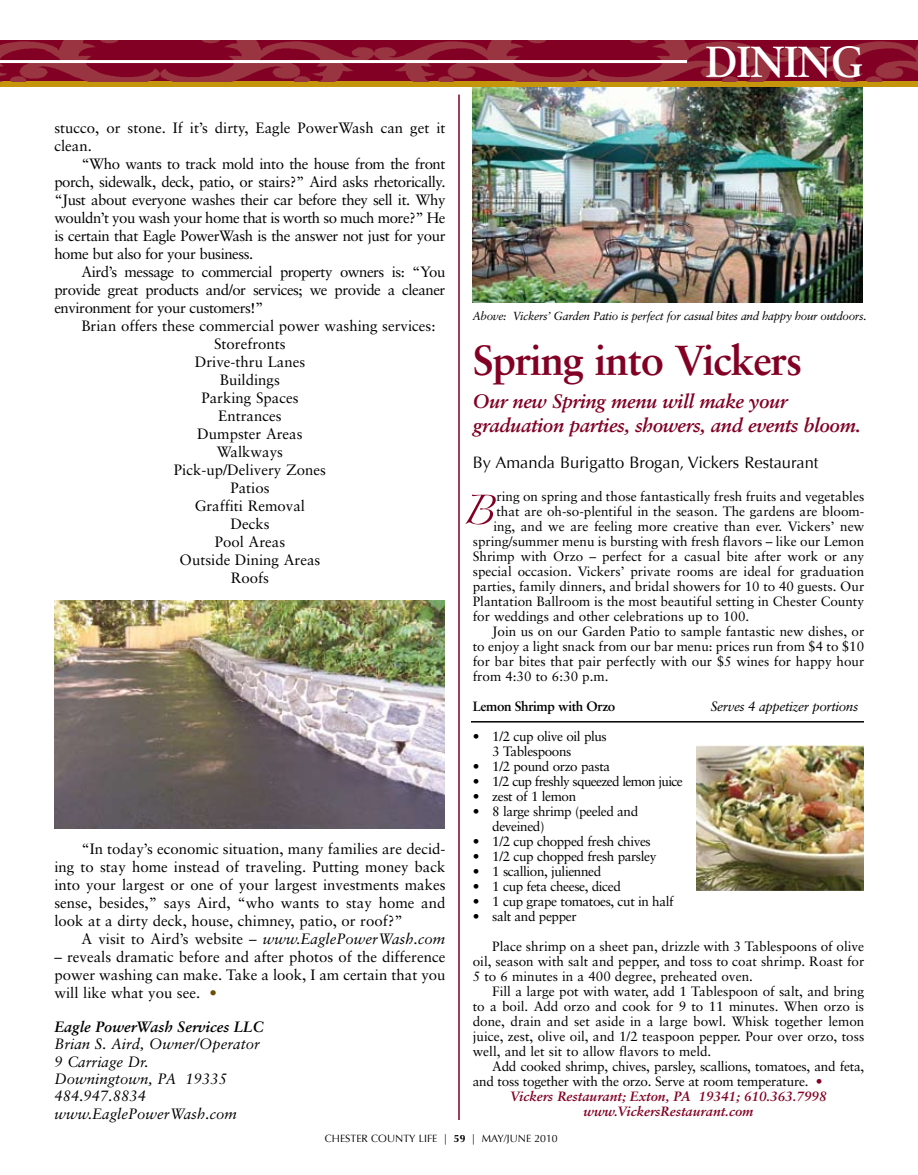
<style>
.page{position:relative;width:918px;height:1175px;background:#fff}
.page>*{position:absolute;margin:0;border:0;box-sizing:border-box;transform-origin:0 0}
.t1{font:700 43.5px "Sabon";color:#fff;scale:.93 1}
.t2{font:700 42px "Sabon";letter-spacing:-.025em;color:#820024}
.t3{font:italic 700 19.5px/24px "Sabon";letter-spacing:-.02em;color:#820024}
.t4{font:16.5px "Optima";color:#000}
.t5{font:15px/18px "Sabon";color:#000}
.t6{font:15px/18px "Sabon";letter-spacing:-.03em;color:#000}
.t7{font:italic 15px/17.4px "Sabon";color:#000}
.t8{font:italic 700 15px "Sabon";color:#000}
.t9{font:13.5px/15px "Sabon";color:#000;text-align:justify}
.t10{font:13.5px/15px "Sabon";letter-spacing:-.03em;color:#000}
.t11{font:13.5px "Sabon";letter-spacing:-.02em;color:#000}
.t12{font:italic 700 13.5px "Sabon";color:#820024}
.t13{font:13.5px "Sabon";letter-spacing:-.05em;color:#000}
.t14{font:italic 13.5px "Sabon";letter-spacing:-.03em;color:#000}
.t15{font:700 13.5px "Sabon";letter-spacing:-.03em;color:#000}
.t16{font:italic 11.7px "Sabon";letter-spacing:-.03em;color:#000}
.t17{font:10.5px "Optima";color:#000}
.s1{font-style:normal}
.s2{color:#6a4f00}
.s3{color:#820024}
.s4{font-weight:700}
</style>
<div class="page">
<img style="left:54px;top:600px;width:390px;height:228px">
<img style="left:472px;top:86px;width:390px;height:216px">
<svg style="left:465px;top:494px;width:31px;height:30px"></svg>
<img style="left:697px;top:746px;width:167px;height:144px">
<hr style="left:471px;top:721px;width:393px;height:1px;background:#000">
<hr style="left:458px;top:94px;width:2px;height:1026px;background:#820024">
<div style="left:0;top:72px;width:918px;height:14px;background:#c5960c"></div>
<img style="left:0;top:40px;width:918px;height:41px">
<hr style="left:0;top:60px;width:687px;height:3px;background:#fff">
<p class="t5" style="left:54px;top:119px;width:393px">stucco, or stone. If it’s dirty, Eagle PowerWash can get it clean.</p>
<p class="t6" style="left:54px;top:155px;width:393px;text-indent:27px">“Who wants to track mold into the house from the front porch, sidewalk, deck, patio, or stairs?” Aird asks rhetorically. “Just about everyone washes their car before they sell it. Why wouldn’t you wash your home that is worth so much more?” He is certain that Eagle PowerWash is the answer not just for your home but also for your business.<br>Aird’s message to commercial property owners is: “You provide great products and/or services; we provide a cleaner environment for your customers!”</p>
<p class="t5" style="left:81px;top:317px;width:356px">Brian offers these commercial power washing services:</p>
<p class="t5" style="left:214px;top:335px;width:73px">Storefronts</p>
<p class="t5" style="left:195px;top:353px;width:112px">Drive-thru Lanes</p>
<p class="t5" style="left:220px;top:371px;width:62px">Buildings</p>
<p class="t5" style="left:201px;top:389px;width:99px">Parking Spaces</p>
<p class="t5" style="left:218px;top:407px;width:65px">Entrances</p>
<p class="t5" style="left:197px;top:425px;width:107px">Dumpster Areas</p>
<p class="t5" style="left:217px;top:443px;width:68px">Walkways</p>
<p class="t5" style="left:174px;top:461px;width:154px">Pick-up/Delivery Zones</p>
<p class="t5" style="left:230px;top:479px;width:41px">Patios</p>
<p class="t5" style="left:195px;top:497px;width:112px">Graffiti Removal</p>
<p class="t5" style="left:230px;top:515px;width:41px">Decks</p>
<p class="t5" style="left:215px;top:533px;width:72px">Pool Areas</p>
<p class="t5" style="left:180px;top:551px;width:142px">Outside Dining Areas</p>
<p class="t5" style="left:231px;top:569px;width:40px">Roofs</p>
<p class="t5" style="left:54px;top:839px;width:393px;text-indent:27px">“In today’s economic situation, many families are decid&shy;ing to stay home instead of traveling. Putting money back into your largest or one of your largest investments makes sense, besides,” says Aird, “who wants to stay home and look at a dirty deck, house, chimney, patio, or roof?”<br>A</p>
<p class="t7" style="left:98px;top:929px;width:349px"><span class="s1">visit to Aird’s website –</span> www.EaglePowerWash.com</p>
<p class="t5" style="left:54px;top:947px;width:393px;text-align:justify">– reveals dramatic before and after photos of the difference power washing can make. Take a look, I am certain that you will like what you see. <span class="s2">•</span></p>
<p class="t8" style="left:54px;top:1017px;width:211px">Eagle PowerWash Services LLC</p>
<p class="t7" style="left:54px;top:1035px;width:207px">Brian S. Aird, Owner/Operator<br>9 Carriage Dr.<br>Downingtown, PA 19335<br>484.947.8834 www.EaglePowerWash.com</p>
<h1 class="t1" style="left:706px;top:35px;width:158px">dining</h1>
<p class="t16" style="left:472px;top:309px;width:396px">Above: Vickers’ Garden Patio is perfect for casual bites and happy hour outdoors.</p>
<h2 class="t2" style="left:473px;top:334px;width:331px">Spring into Vickers</h2>
<h3 class="t3" style="left:473px;top:389px;width:390px">Our new Spring menu will make your graduation parties, showers, and events bloom.</h3>
<p class="t4" style="left:473px;top:453px;width:347px">By Amanda Burigatto Brogan, Vickers Restaurant</p>
<p class="t9" style="left:496px;top:488px;width:369px">ring on spring and those fantastically fresh fruits and vegetables</p>
<p class="t9" style="left:496px;top:503px;width:369px">that are oh-so-plentiful in the season. The gardens are bloom-</p>
<p class="t9" style="left:494px;top:518px;width:372px">ing, and we are feeling more creative than ever. Vickers’ new</p>
<p class="t9" style="left:473px;top:533px;width:393px">spring/summer menu is bursting with fresh flavors – like our Lemon</p>
<p class="t9" style="left:473px;top:548px;width:393px">Shrimp with Orzo – perfect for a casual bite after work or any</p>
<p class="t9" style="left:473px;top:563px;width:393px">special occasion. Vickers’ private rooms are ideal for graduation</p>
<p class="t9" style="left:473px;top:578px;width:393px">parties, family dinners, and bridal showers for 10 to 40 guests. Our</p>
<p class="t9" style="left:473px;top:593px;width:393px">Plantation Ballroom is the most beautiful setting in Chester County</p>
<p class="t9" style="left:473px;top:608px;width:278px">for weddings and other celebrations up to 100.</p>
<p class="t9" style="left:473px;top:623px;width:393px">Join us on our Garden Patio to sample fantastic new dishes, or</p>
<p class="t9" style="left:473px;top:638px;width:393px">to enjoy a light snack from our bar menu: prices run from $4 to $10</p>
<p class="t9" style="left:473px;top:653px;width:393px">for bar bites that pair perfectly with our $5 wines for happy hour</p>
<p class="t9" style="left:473px;top:668px;width:137px">from 4:30 to 6:30 p.m.</p>
<p class="t15" style="left:473px;top:698px;width:144px">Lemon Shrimp with Orzo</p>
<p class="t14" style="left:711px;top:698px;width:149px">Serves 4 appetizer portions</p>
<p class="t10" style="left:492px;top:728px;width:116px;text-indent:-19px">• 1/2 cup olive oil plus<br>3 Tablespoons</p>
<p class="t10" style="left:473px;top:758px;width:139px">• 1/2 pound orzo pasta</p>
<p class="t13" style="left:473px;top:773px;width:212px">• 1/2 cup freshly squeezed lemon juice</p>
<p class="t10" style="left:473px;top:788px;width:105px">• zest of 1 lemon</p>
<p class="t10" style="left:492px;top:803px;width:147px;text-indent:-19px">• 8 large shrimp (peeled and deveined)</p>
<p class="t10" style="left:473px;top:833px;width:180px">• 1/2 cup chopped fresh chives</p>
<p class="t10" style="left:473px;top:848px;width:185px">• 1/2 cup chopped fresh parsley</p>
<p class="t10" style="left:473px;top:863px;width:130px">• 1 scallion, julienned</p>
<p class="t10" style="left:473px;top:878px;width:150px">• 1 cup feta cheese, diced</p>
<p class="t10" style="left:473px;top:893px;width:202px">• 1 cup grape tomatoes, cut in half</p>
<p class="t10" style="left:473px;top:908px;width:105px">• salt and pepper</p>
<p class="t9" style="left:473px;top:938px;width:393px;text-indent:19px">Place shrimp on a sheet pan, drizzle with 3 Tablespoons of olive oil, season with salt and pepper, and toss to coat shrimp. Roast for 5 to 6 minutes in a 400 degree, preheated oven.</p>
<p class="t9" style="left:492px;top:983px;width:373px">Fill a large pot with water, add 1 Tablespoon of salt, and bring</p>
<p class="t9" style="left:473px;top:998px;width:393px">to a boil. Add orzo and cook for 9 to 11 minutes. When orzo is</p>
<p class="t9" style="left:473px;top:1013px;width:393px">done, drain and set aside in a large bowl. Whisk together lemon</p>
<p class="t9" style="left:473px;top:1028px;width:393px">juice, zest, olive oil, and 1/2 teaspoon pepper. Pour over orzo, toss</p>
<p class="t9" style="left:473px;top:1043px;width:240px">well, and let sit to allow flavors to meld.</p>
<p class="t11" style="left:473px;top:1058px;width:393px">Add cooked shrimp, chives, parsley, scallions, tomatoes, and feta,</p>
<p class="t11" style="left:473px;top:1073px;width:351px">and toss together with the orzo. Serve at room temperature. <span class="s3">•</span></p>
<p class="t12" style="left:510px;top:1088px;width:318px">Vickers Restaurant; Exton, PA 19341; 610.363.7998</p>
<p class="t12" style="left:584px;top:1103px;width:171px">www.VickersRestaurant.com</p>
<p class="t17" style="left:325px;top:1132px;width:234px">CHESTER COUNTY LIFE | <span class="s4">59</span> | MAY/JUNE 2010</p>
</div>
